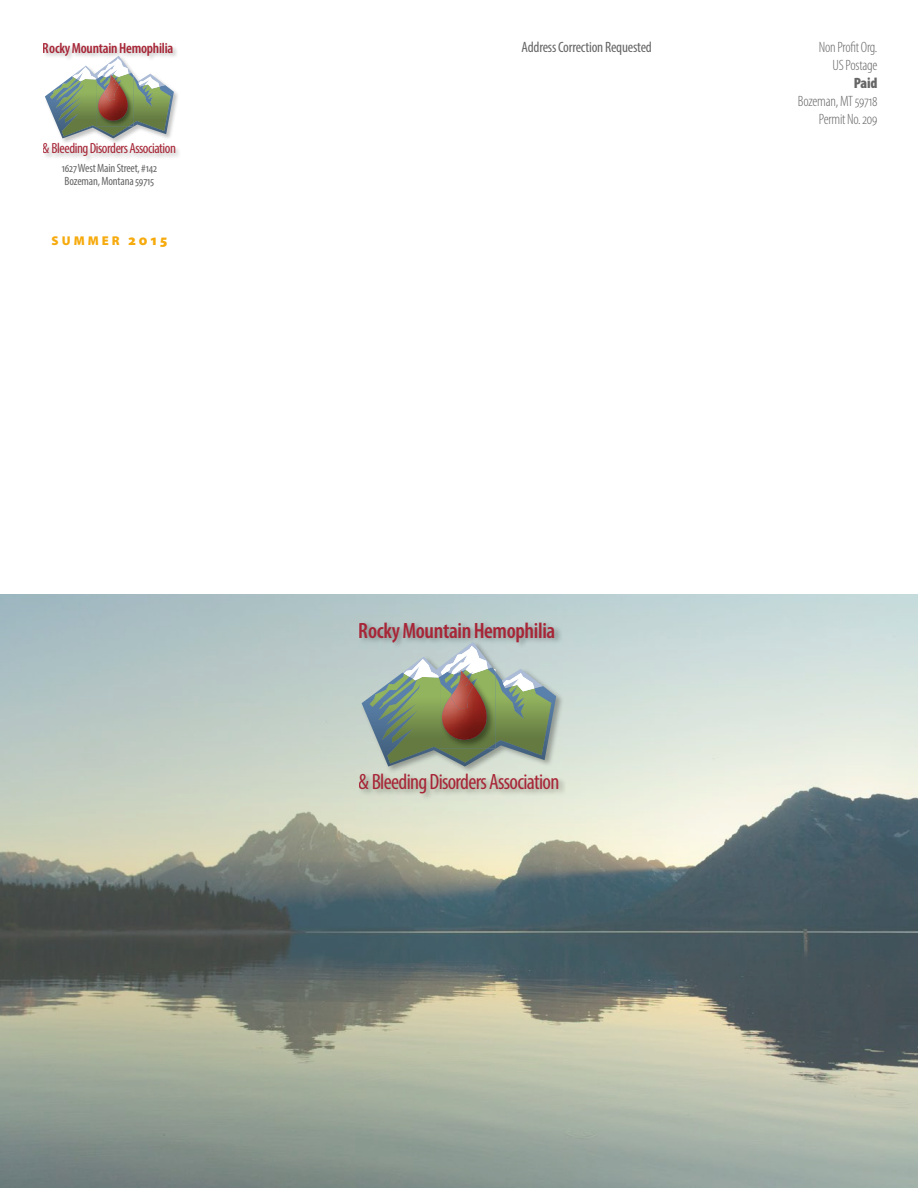
<style>
.page{position:relative;width:918px;height:1188px;background:#fff}
.page>*{position:absolute;margin:0;border:0;box-sizing:border-box;transform-origin:0 0}
.t1{font:condensed 22.2px "Myriad Pro";letter-spacing:-.03em;color:#a72536}
.t2{font:600 condensed 22.2px "Myriad Pro";letter-spacing:-.015em;color:#a72536}
.t3{font:300 condensed 15px/18px "Myriad Pro";letter-spacing:-.015em;color:#666667;text-align:right}
.t4{font:condensed 15px "Myriad Pro";letter-spacing:-.015em;color:#666667}
.t5{font:900 condensed 15px "Myriad Pro";color:#666667}
.t6{font:15px "Myriad Pro Black SC850";color:#f6aa0d}
.t7{font:condensed 14.7px "Myriad Pro";letter-spacing:-.03em;color:#a72536}
.t8{font:600 condensed 14.7px "Myriad Pro";letter-spacing:-.015em;color:#a72536}
.t9{font:12.75px "Myriad Pro Black SC850";color:#f6aa0d}
.t10{font:condensed 12px/13.5px "Myriad Pro";letter-spacing:-.015em;color:#666667}
</style>
<div class="page">
<div style="left:42px;top:42px;width:139px;height:120px;background:#1c1c1a;opacity:.26"></div>
<svg style="left:45px;top:56px;width:129px;height:82px"></svg>
<img style="left:98px;top:76px;width:30px;height:45px">
<img style="left:0;top:594px;width:918px;height:594px">
<div style="left:358px;top:621px;width:208px;height:180px;background:#1c1c1a;opacity:.35"></div>
<svg style="left:362px;top:642px;width:194px;height:125px;background:#99ad99"></svg>
<img style="left:442px;top:673px;width:45px;height:67px">
<p class="t8" style="left:43px;top:40px;width:132px">Rocky Mountain Hemophilia</p>
<p class="t7" style="left:43px;top:139px;width:135px">&amp; Bleeding Disorders Association</p>
<p class="t10" style="left:62px;top:161px;width:97px">1627 West Main Street, #142<br>Bozeman, Montana 59715</p>
<p class="t9" style="left:52px;top:234px;width:13px">SUMMER</p>
<p class="t6" style="left:129px;top:232px;width:40px">2015</p>
<p class="t4" style="left:522px;top:38px;width:132px">Address Correction Requested</p>
<p class="t3" style="left:819px;top:38px;width:60px">Non Profit Org.<br>US Postage</p>
<p class="t5" style="left:854px;top:74px;width:25px">Paid</p>
<p class="t3" style="left:798px;top:92px;width:81px">Bozeman, MT 59718<br>Permit No. 209</p>
<h1 class="t2" style="left:359px;top:618px;width:198px">Rocky Mountain Hemophilia</h1>
<h1 class="t1" style="left:359px;top:768px;width:202px">&amp; Bleeding Disorders Association</h1>
</div>
